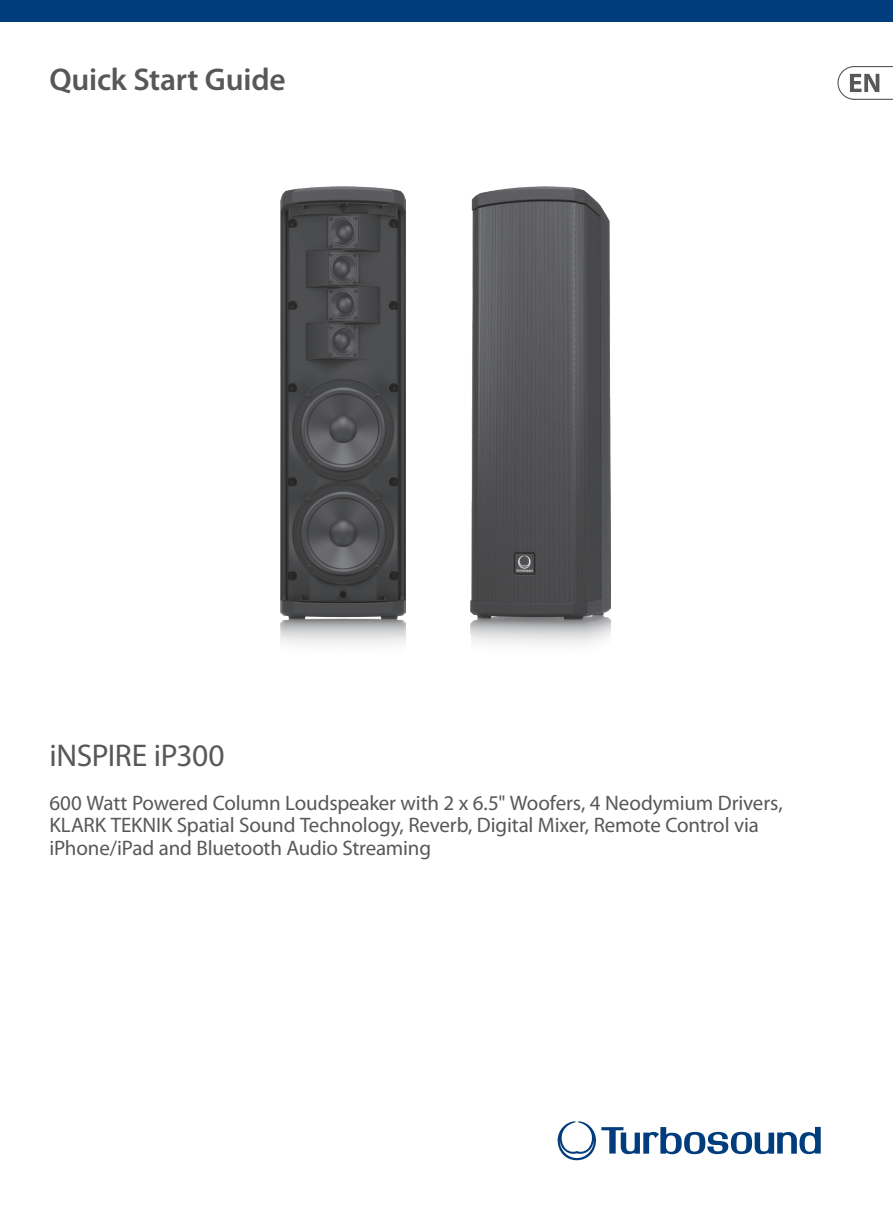
<style>
.page{position:relative;width:893px;height:1212px;background:#fff}
.page>*{position:absolute;margin:0;border:0;box-sizing:border-box;transform-origin:0 0}
.CVR_-_Manual_Title{font:600 31.5px "Myriad Pro";letter-spacing:-.01em;color:#57585a}
.CVR_-_Product_Model{font:31.5px "Myriad Pro";letter-spacing:-.015em;color:#57585a}
.CVR_-_Subhead{font:21px/22.5px "Myriad Pro";letter-spacing:-.01em;color:#57585a}
</style>
<div class="page">
<svg style="left:837px;top:66px;width:56px;height:34px"></svg>
<img style="left:470px;top:186px;width:141px;height:459px">
<img style="left:280px;top:186px;width:125px;height:458px">
<div style="left:0;top:0;width:893px;height:21px;background:#013d7d"></div>
<svg style="left:558px;top:1121px;width:263px;height:39px"></svg>
<p class="CVR_-_Manual_Title" style="left:50px;top:59px;width:238px">Quick Start Guide</p>
<p class="CVR_-_Product_Model" style="left:50px;top:736px;width:177px">iNSPIRE iP300</p>
<p class="CVR_-_Subhead" style="left:50px;top:791px;width:735px">600 Watt Powered Column Loudspeaker with 2 x 6.5" Woofers, 4 Neodymium Drivers,<br>KLARK TEKNIK Spatial Sound Technology, Reverb, Digital Mixer, Remote Control via iPhone/iPad and Bluetooth Audio Streaming</p>
</div>
